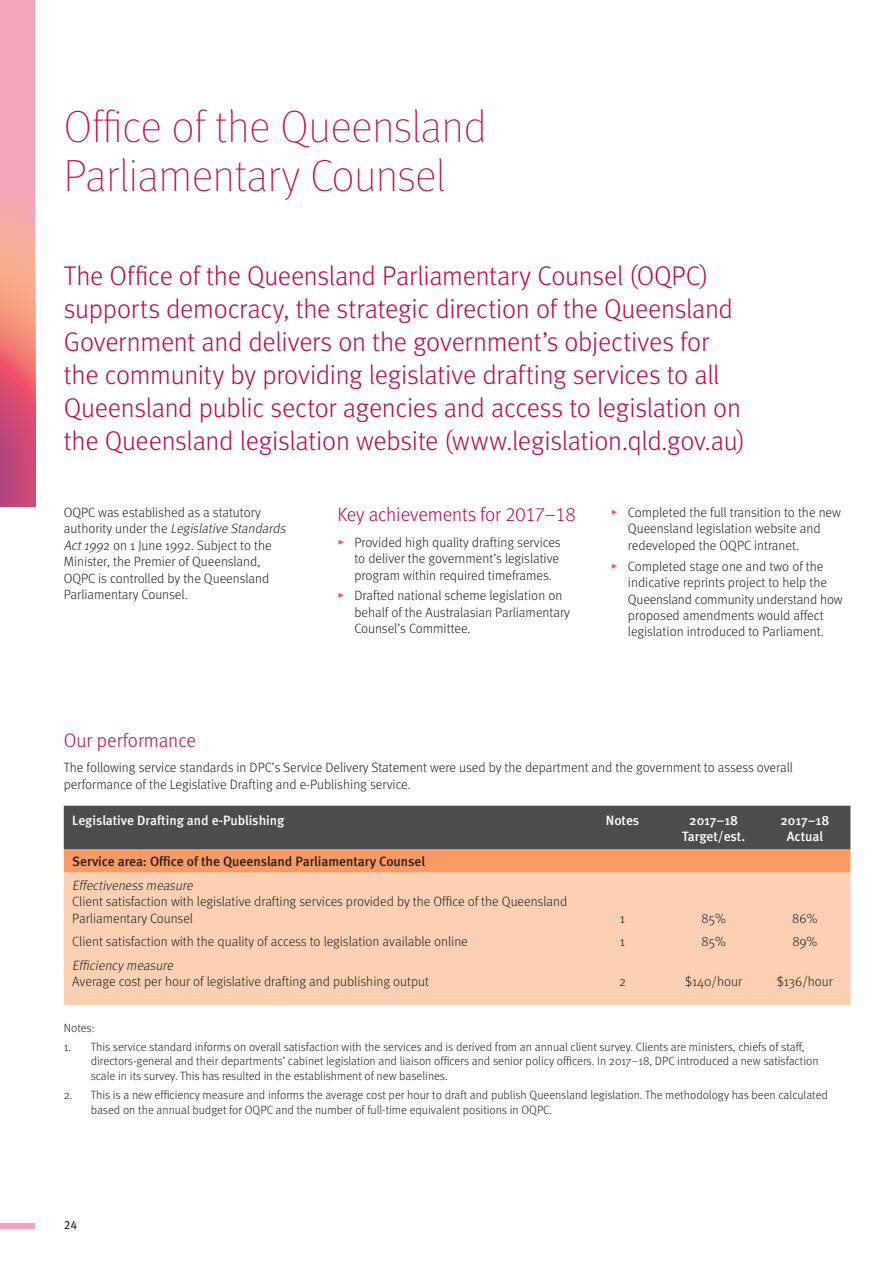
<style>
.page{position:relative;width:893px;height:1263px;background:#fff}
.page>*{position:absolute;margin:0;border:0;box-sizing:border-box;transform-origin:0 0}
.t1{font:100 45px/49.5px "Meta";color:#b80a4d}
.t2{font:300 27px/33px "Meta";letter-spacing:-.01em;color:#b80a4d}
.t3{font:19.5px "Meta Light LF";letter-spacing:-.005em;color:#b80a4d}
.t4{font:300 13.5px/16.5px "Meta";color:#231f20}
.t5{font:500 13.5px/16.5px "Meta";color:#fff;text-align:center}
.t6{font:500 13.5px "Meta";color:#231f20}
.t7{font:italic 300 13.5px "Meta";color:#231f20}
.t8{font:300 12px/14.7px "Meta";color:#231f20}
.t9{font:12px "Meta Book LF Caps";color:#231f20}
.s1{font-style:italic}
.s2{font-family:"Meta Serif Pro";font-weight:400;color:#ef4d69}
</style>
<div class="page">
<svg style="left:64px;top:806px;width:786px;height:67px;background:#886856"></svg>
<div style="left:64px;top:873px;width:786px;height:132px;background:#fcd1b3"></div>
<div style="left:0;top:0;width:35px;height:506px;background:#f6a4b9"></div>
<svg style="left:0;top:205px;width:35px;height:301px;background:#e47681"></svg>
<div style="left:0;top:1223px;width:35px;height:6px;background:#f6a4b9"></div>
<h1 class="t1" style="left:64px;top:101px;width:424px">Office of the Queensland<br>Parliamentary Counsel</h1>
<p class="t2" style="left:64px;top:259px;width:683px">The Office of the Queensland Parliamentary Counsel (OQPC) supports democracy, the strategic direction of the Queensland Government and delivers on the government’s objectives for the community by providing legislative drafting services to all Queensland public sector agencies and access to legislation on the Queensland legislation website (www.legislation.qld.gov.au)</p>
<p class="t4" style="left:64px;top:504px;width:226px">OQPC was established as a statutory<br>a u t h o r i ty u n d e r t h e <span class="s1">Legislative Standards Act199</span>2 on 1 June 1992. Subject to the Minister, the Premier of Queensland, OQPC is controlled by the Queensland Parliamentary Counsel.</p>
<h3 class="t3" style="left:337px;top:504px;width:240px">Key achievements for 2017–18</h3>
<p class="t4" style="left:354px;top:533px;width:208px;text-align:justify;text-indent:-17px"><span class="s2">▸</span> Provided high quality drafting services to deliver the government’s legislative program within required timeframes.</p>
<p class="t4" style="left:354px;top:587px;width:217px;text-indent:-17px"><span class="s2">▸</span> Drafted national scheme legislation on behalf of the Australasian Parliamentary<br>Counsel’s Committee.</p>
<p class="t4" style="left:628px;top:504px;width:215px;text-indent:-17px"><span class="s2">▸</span> Completed the full transition to the new<br>Queensland legislation website and redeveloped the OQPC intranet.</p>
<p class="t4" style="left:628px;top:557px;width:216px;text-indent:-17px"><span class="s2">▸</span> Completed stage one and two of the indicative reprints project to help the Queensland community understand how proposed amendments would affect legislation introduced to Parliament.</p>
<h3 class="t3" style="left:64px;top:729px;width:134px">Our performance</h3>
<p class="t4" style="left:64px;top:759px;width:731px">The following service standards in DPC’s Service Delivery Statement were used by the department and the government to assess overall performance of the Legislative Drafting and e-Publishing service.</p>
<p class="t5" style="left:72px;top:812px;width:214px">Legislative Drafting and e-Publishing</p>
<p class="t5" style="left:606px;top:812px;width:35px">Notes</p>
<p class="t5" style="left:682px;top:812px;width:65px">2017–18<br>Target/est.</p>
<p class="t5" style="left:780px;top:812px;width:50px">2017–18<br>Actual</p>
<p class="t6" style="left:72px;top:854px;width:354px">Service area: Office of the Queensland Parliamentary Counsel</p>
<p class="t7" style="left:72px;top:877px;width:124px">Effectiveness measure</p>
<p class="t4" style="left:72px;top:893px;width:496px">Client satisfaction with legislative drafting services provided by the Office of the Queensland<br>Parliamentary Counsel</p>
<p class="t4" style="left:620px;top:910px;width:7px">1</p>
<p class="t4" style="left:702px;top:910px;width:26px">85%</p>
<p class="t4" style="left:792px;top:910px;width:27px">86%</p>
<p class="t4" style="left:72px;top:933px;width:397px">Client satisfaction with the quality of access to legislation available online</p>
<p class="t4" style="left:620px;top:933px;width:7px">1</p>
<p class="t4" style="left:702px;top:933px;width:26px">85%</p>
<p class="t4" style="left:792px;top:933px;width:26px">89%</p>
<p class="t7" style="left:72px;top:957px;width:105px">Efficiency measure</p>
<p class="t4" style="left:72px;top:973px;width:358px">Average cost per hour of legislative drafting and publishing output</p>
<p class="t4" style="left:619px;top:973px;width:8px">2</p>
<p class="t4" style="left:685px;top:973px;width:59px">$140/hour</p>
<p class="t4" style="left:777px;top:973px;width:58px">$136/hour</p>
<p class="t8" style="left:64px;top:1020px;width:32px">Notes:</p>
<p class="t8" style="left:91px;top:1039px;width:729px;text-indent:-27px">1. This service standard informs on overall satisfaction with the services and is derived from an annual client survey. Clients are ministers, chiefs of staff, directors-general and their departments’ cabinet legislation and liaison officers and senior policy officers. In 2017–18, DPC introduced a new satisfaction scale in its survey. This has resulted in the establishment of new baselines.</p>
<p class="t8" style="left:91px;top:1087px;width:739px;text-indent:-27px">2. This is a new efficiency measure and informs the average cost per hour to draft and publish Queensland legislation. The methodology has been calculated based on the annual budget for OQPC and the number of full-time equivalent positions in OQPC.</p>
<p class="t9" style="left:64px;top:1217px;width:15px">24</p>
</div>
